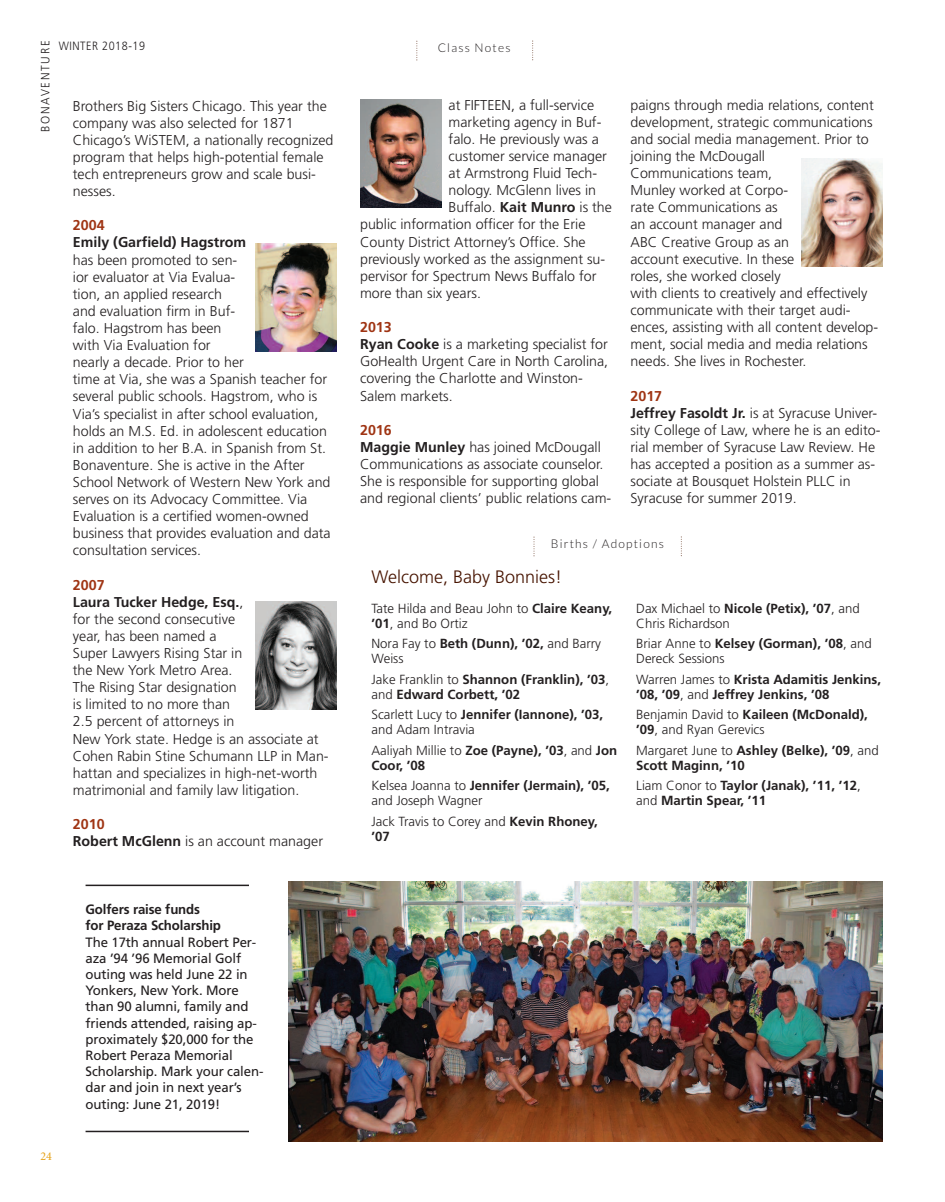
<style>
.page{position:relative;width:945px;height:1202px;background:#fff}
.page>*{position:absolute;margin:0;border:0;box-sizing:border-box;transform-origin:0 0}
.t1{font:300 18px "Frutiger";color:#471400}
.t2{font:300 14.25px/17.1px "Frutiger";color:#231f20}
.t3{font:700 14.25px "Frutiger";color:#231f20}
.t4{font:700 14.25px "Frutiger";color:#9f3413}
.t5{font:13.5px/16.2px "Frutiger";letter-spacing:-.01em;color:#231f20}
.t6{font:700 13.5px/16.2px "Frutiger";letter-spacing:-.01em;color:#231f20}
.t7{font:300 13.2px/15px "Frutiger";color:#231f20}
.t8{font:700 13.2px/15px "Frutiger";color:#231f20}
.t9{font:300 12px "Lato";letter-spacing:.1em;color:#231f20}
.t10{font:300 12px "Frutiger";letter-spacing:.05em;color:#231f20;scale:.9 1}
.t11{font:300 12px "Frutiger";letter-spacing:.155em;color:#231f20;scale:.94 1}
.t12{font:12px "Minion Pro";color:#e6a218}
.s1{font-weight:700;color:#9f3413}
.s2{font-weight:700}
.s3{font-weight:300}
</style>
<div class="page">
<svg style="left:416px;top:41px;width:1px;height:19px"></svg>
<svg style="left:532px;top:40px;width:1px;height:20px"></svg>
<svg style="left:533px;top:536px;width:2px;height:20px"></svg>
<svg style="left:681px;top:536px;width:1px;height:20px"></svg>
<img style="left:256px;top:601px;width:81px;height:108px">
<img style="left:360px;top:99px;width:81px;height:108px">
<img style="left:289px;top:881px;width:594px;height:260px">
<hr style="left:86px;top:1130px;width:163px;height:2px;background:#231f20">
<hr style="left:86px;top:884px;width:163px;height:2px;background:#231f20">
<img style="left:802px;top:158px;width:81px;height:108px">
<img style="left:256px;top:244px;width:81px;height:108px">
<p class="t11" style="left:41px;top:132px;width:99px;rotate:-90deg">BONAVENTURE</p>
<p class="t10" style="left:59px;top:40px;width:97px">WINTER 2018-19</p>
<p class="t9" style="left:438px;top:41px;width:74px">Class Notes</p>
<p class="t2" style="left:73px;top:98px;width:262px">Brothers Big Sisters Chicago. This year the company was also selected for 1871<br>Chicago’s WiSTEM, a nationally recognized program that helps high-potential female tech entrepreneurs grow and scale busi&shy;nesses.</p>
<p class="t4" style="left:73px;top:220px;width:33px">2004</p>
<p class="t3" style="left:73px;top:237px;width:175px">Emily (Garfield) Hagstrom</p>
<p class="t2" style="left:73px;top:252px;width:259px">has been promoted to sen-<br>ior evaluator at Via Evalua-<br>tion, an applied research<br>and evaluation firm in Buf-<br>falo. Hagstrom has been<br>with Via Evaluation for<br>nearly a decade. Prior to her<br>time at Via, she was a Spanish teacher for several public schools. Hagstrom, who is Via’s specialist in after school evaluation, holds an M.S. Ed. in adolescent education in addition to her B.A. in Spanish from St.<br>Bonaventure. She is active in the After School Network of Western New York and serves on its Advocacy Committee. Via Evaluation is a certified women-owned business that provides evaluation and data consultation services.</p>
<p class="t2" style="left:73px;top:577px;width:257px"><span class="s1">2007<br></span><span class="s2">Laura Tucker Hedge, Esq.</span>,<br>for the second consecutive<br>year, has been named a<br>Super Lawyers Rising Star in<br>the New York Metro Area.<br>The Rising Star designation<br>is limited to no more than<br>2.5 percent of attorneys in<br>New York state. Hedge is an associate at<br>Cohen Rabin Stine Schumann LLP in Man&shy;hattan and specializes in high-net-worth matrimonial and family law litigation.</p>
<p class="t2" style="left:73px;top:816px;width:252px"><span class="s1">2010<br></span><span class="s2">Robert McGlenn</span> is an account manager</p>
<p class="t2" style="left:449px;top:97px;width:147px">at FIFTEEN, a full-service</p>
<p class="t2" style="left:449px;top:114px;width:154px">marketing agency in Buf-</p>
<p class="t2" style="left:449px;top:131px;width:152px">falo. He previously was a</p>
<p class="t2" style="left:449px;top:149px;width:160px">customer service manager</p>
<p class="t2" style="left:449px;top:166px;width:150px">at Armstrong Fluid Tech-</p>
<p class="t2" style="left:449px;top:183px;width:149px">nology. McGlenn lives in</p>
<p class="t2" style="left:449px;top:200px;width:165px">Buffalo. <span class="s2">Kait Munro</span> is the</p>
<p class="t2" style="left:360px;top:217px;width:227px">public information officer for the Erie</p>
<p class="t2" style="left:360px;top:234px;width:227px">County District Attorney’s Office. She</p>
<p class="t2" style="left:360px;top:251px;width:247px">previously worked as the assignment su-</p>
<p class="t2" style="left:360px;top:268px;width:238px">pervisor for Spectrum News Buffalo for</p>
<p class="t2" style="left:360px;top:285px;width:122px">more than six years.</p>
<p class="t2" style="left:360px;top:320px;width:250px"><span class="s1">2013<br></span><span class="s2">Ryan Cooke</span> is a marketing specialist for<br>GoHealth Urgent Care in North Carolina, covering the Charlotte and Winston-<br>Salem markets.</p>
<p class="t2" style="left:360px;top:422px;width:253px"><span class="s1">2016<br></span><span class="s2">Maggie Munley</span> has joined McDougall Communications as associate counselor.<br>She is responsible for supporting global and regional clients’ public relations cam-</p>
<p class="t2" style="left:631px;top:97px;width:249px">paigns through media relations, content development, strategic communications and social media management. Prior to joining the McDougall<br>Communications team,<br>Munley worked at Corpo-<br>rate Communications as<br>an account manager and<br>ABC Creative Group as an<br>account executive. In these<br>roles, she worked closely<br>with clients to creatively and effectively communicate with their target audi&shy;ences, assisting with all content develop&shy;ment, social media and media relations needs. She lives in Rochester.</p>
<p class="t2" style="left:631px;top:388px;width:251px"><span class="s1">2017<br></span><span class="s2">Jeffrey Fasoldt Jr.</span> is at Syracuse Univer&shy;sity College of Law, where he is an edito&shy;rial member of Syracuse Law Review. He has accepted a position as a summer as&shy;sociate at Bousquet Holstein PLLC in<br>Syracuse for summer 2019.</p>
<p class="t9" style="left:551px;top:536px;width:115px">Births / Adoptions</p>
<p class="t1" style="left:372px;top:569px;width:192px">Welcome, Baby Bonnies!</p>
<p class="t7" style="left:372px;top:602px;width:242px">Tate Hilda and Beau John to <span class="s2">Claire Keany, ’01</span>, and Bo Ortiz</p>
<p class="t7" style="left:372px;top:637px;width:231px">Nora Fay to <span class="s2">Beth (Dunn), ’02,</span> and Barry<br>Weiss</p>
<p class="t8" style="left:372px;top:673px;width:239px"><span class="s3">Jake Franklin to</span> Shannon (Franklin), ’03<span class="s3">, and</span> Edward Corbett, ’02</p>
<p class="t7" style="left:372px;top:708px;width:233px">Scarlett Lucy to <span class="s2">Jennifer (Iannone), ’03, </span>and Adam Intravia</p>
<p class="t8" style="left:372px;top:743px;width:247px"><span class="s3">Aaliyah Millie to</span> Zoe (Payne), ’03<span class="s3">, and</span> Jon<br>Coor, ’08</p>
<p class="t7" style="left:372px;top:779px;width:240px">Kelsea Joanna to <span class="s2">Jennifer (Jermain), ’05, </span>and Joseph Wagner</p>
<p class="t7" style="left:372px;top:814px;width:228px">Jack Travis to Corey and <span class="s2">Kevin Rhoney, ’07</span></p>
<p class="t7" style="left:636px;top:602px;width:225px">Dax Michael to <span class="s2">Nicole (Petix), ’07</span>, and<br>Chris Richardson</p>
<p class="t7" style="left:636px;top:637px;width:237px">Briar Anne to <span class="s2">Kelsey (Gorman), ’08</span>, and<br>Dereck Sessions</p>
<p class="t8" style="left:636px;top:673px;width:246px"><span class="s3">Warren James to</span> Krista Adamitis Jenkins, ’08, ’09<span class="s3">, and</span> Jeffrey Jenkins, ’08</p>
<p class="t7" style="left:636px;top:708px;width:233px">Benjamin David to <span class="s2">Kaileen (McDonald), ’09</span>, and Ryan Gerevics</p>
<p class="t8" style="left:636px;top:743px;width:244px"><span class="s3">Margaret June to</span> Ashley (Belke), ’09<span class="s3">, and<br></span>Scott Maginn, ’10</p>
<p class="t8" style="left:636px;top:779px;width:226px"><span class="s3">Liam Conor to</span> Taylor (Janak), ’11, ’12<span class="s3">, and</span> Martin Spear, ’11</p>
<p class="t6" style="left:86px;top:902px;width:137px">Golfers raise funds for Peraza Scholarship</p>
<p class="t5" style="left:86px;top:934px;width:179px">The 17th annual Robert Per&shy;aza ’94 ’96 Memorial Golf outing was held June 22 in<br>Yonkers, New York. More than 90 alumni, family and friends attended, raising ap&shy;proximately $20,000 for the<br>Robert Peraza Memorial<br>Scholarship. Mark your calen&shy;dar and join in next year’s outing: June 21, 2019!</p>
<p class="t12" style="left:41px;top:1151px;width:13px">24</p>
</div>
